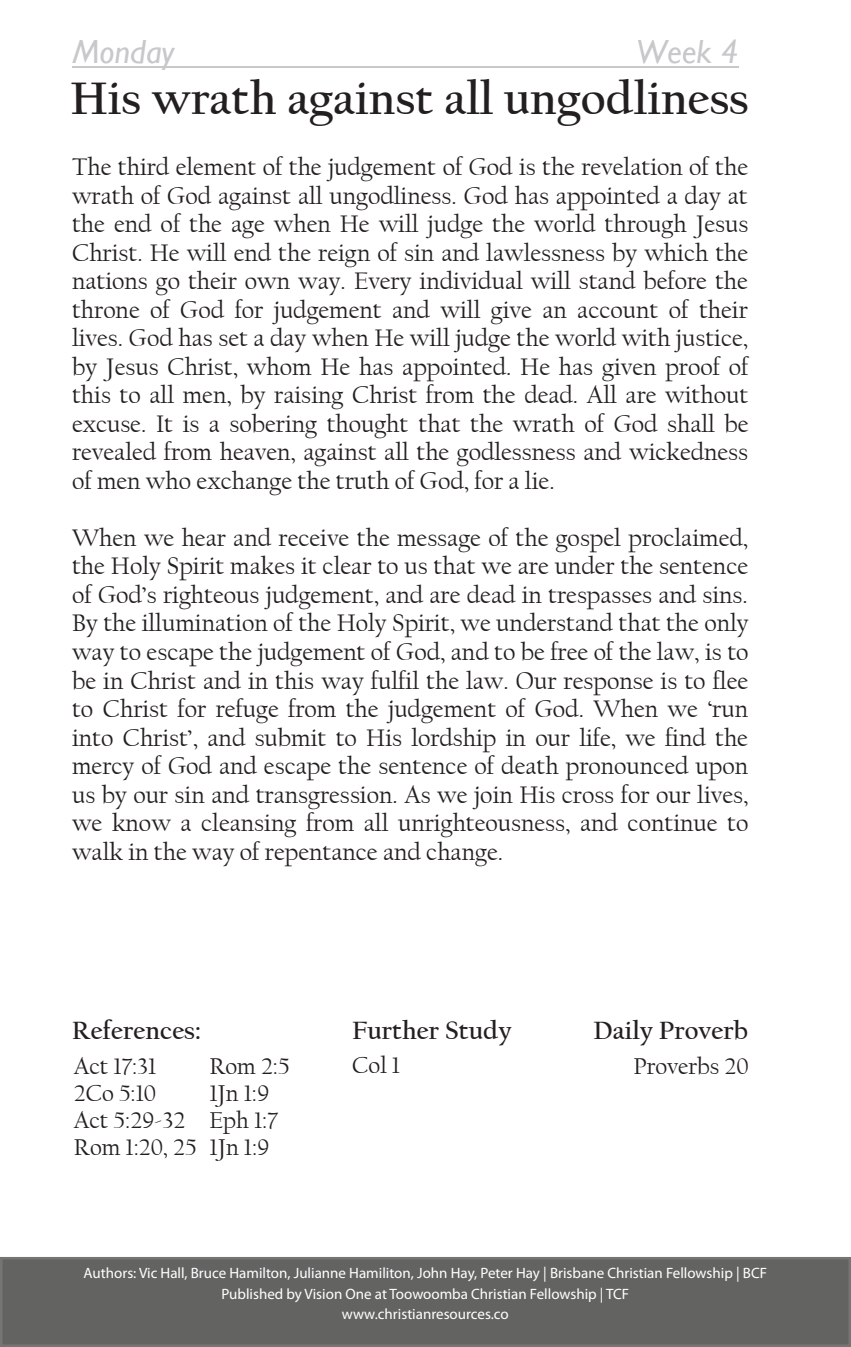
<style>
.page{position:relative;width:851px;height:1347px;background:#fff}
.page>*{position:absolute;margin:0;border:0;box-sizing:border-box;transform-origin:0 0}
.t1{font:700 47.75px "Californian FB";color:#231f20}
.t2{font:italic 33.5px "Gill Sans";color:#c7c8ca}
.t3{font:700 26.25px "Californian FB";color:#231f20}
.t4{font:25px/28.5px "Californian FB";color:#231f20;text-align:justify}
.t5{font:24px/27.2px "Californian FB";color:#231f20}
.t6{font:15px/20px "Myriad Pro";color:#fff;text-align:center}
</style>
<div class="page">
<svg style="left:850px;top:1257px;width:1px;height:89px"></svg>
<div style="left:1px;top:1258px;width:848px;height:87px;background:#636462"></div>
<hr style="left:72px;top:66px;width:666px;height:2px;background:#c7c8ca">
<h2 class="t2" style="left:72px;top:33px;width:103px">Monday</h2>
<h2 class="t2" style="left:636px;top:33px;width:104px">Week 4</h2>
<h1 class="t1" style="left:70px;top:71px;width:679px">His wrath against all ungodliness</h1>
<p class="t4" style="left:72px;top:153px;width:678px">The third element of the judgement of God is the revelation of the wrath of God against all ungodliness. God has appointed a day at the end of the age when He will judge the world through Jesus Christ. He will end the reign of sin and lawlessness by which the nations go their own way. Every individual will stand before the throne of God for judgement and will give an account of their lives. God has set a day when He will judge the world with justice, by Jesus Christ, whom He has appointed. He has given proof of this to all men, by raising Christ from the dead. All are without excuse. It is a sobering thought that the wrath of God shall be revealed from heaven, against all the godlessness and wickedness of men who exchange the truth of God, for a lie.</p>
<p class="t4" style="left:72px;top:524px;width:678px">When we hear and receive the message of the gospel proclaimed, the Holy Spirit makes it clear to us that we are under the sentence of God’s righteous judgement, and are dead in trespasses and sins.<br>By the illumination of the Holy Spirit, we understand that the only way to escape the judgement of God, and to be free of the law, is to be in Christ and in this way fulfil the law. Our response is to flee to Christ for refuge from the judgement of God. When we ‘run into Christ’, and submit to His lordship in our life, we find the mercy of God and escape the sentence of death pronounced upon us by our sin and transgression. As we join His cross for our lives, we know a cleansing from all unrighteousness, and continue to walk in the way of repentance and change.</p>
<p class="t3" style="left:352px;top:1015px;width:161px">Further Study</p>
<p class="t3" style="left:72px;top:1015px;width:130px">References:</p>
<p class="t3" style="left:593px;top:1015px;width:156px">Daily Proverb</p>
<p class="t5" style="left:74px;top:1052px;width:84px">Act 17:31</p>
<p class="t5" style="left:209px;top:1052px;width:82px">Rom 2:5</p>
<p class="t5" style="left:352px;top:1051px;width:49px">Col 1</p>
<p class="t5" style="left:74px;top:1079px;width:84px">2Co 5:10</p>
<p class="t5" style="left:633px;top:1052px;width:117px">Proverbs 20</p>
<p class="t5" style="left:74px;top:1079px;width:205px;text-indent:136px">1Jn 1:9<br>Act 5:29-32 Eph 1:7<br>Rom 1:20, 25 1Jn 1:9</p>
<p class="t6" style="left:84px;top:1263px;width:684px">Authors: Vic Hall, Bruce Hamilton, Julianne Hamiliton, John Hay, Peter Hay | Brisbane Christian Fellowship | BCF<br>Published by Vision One at Toowoomba Christian Fellowship | TCF<br>www.christianresources.co</p>
</div>
